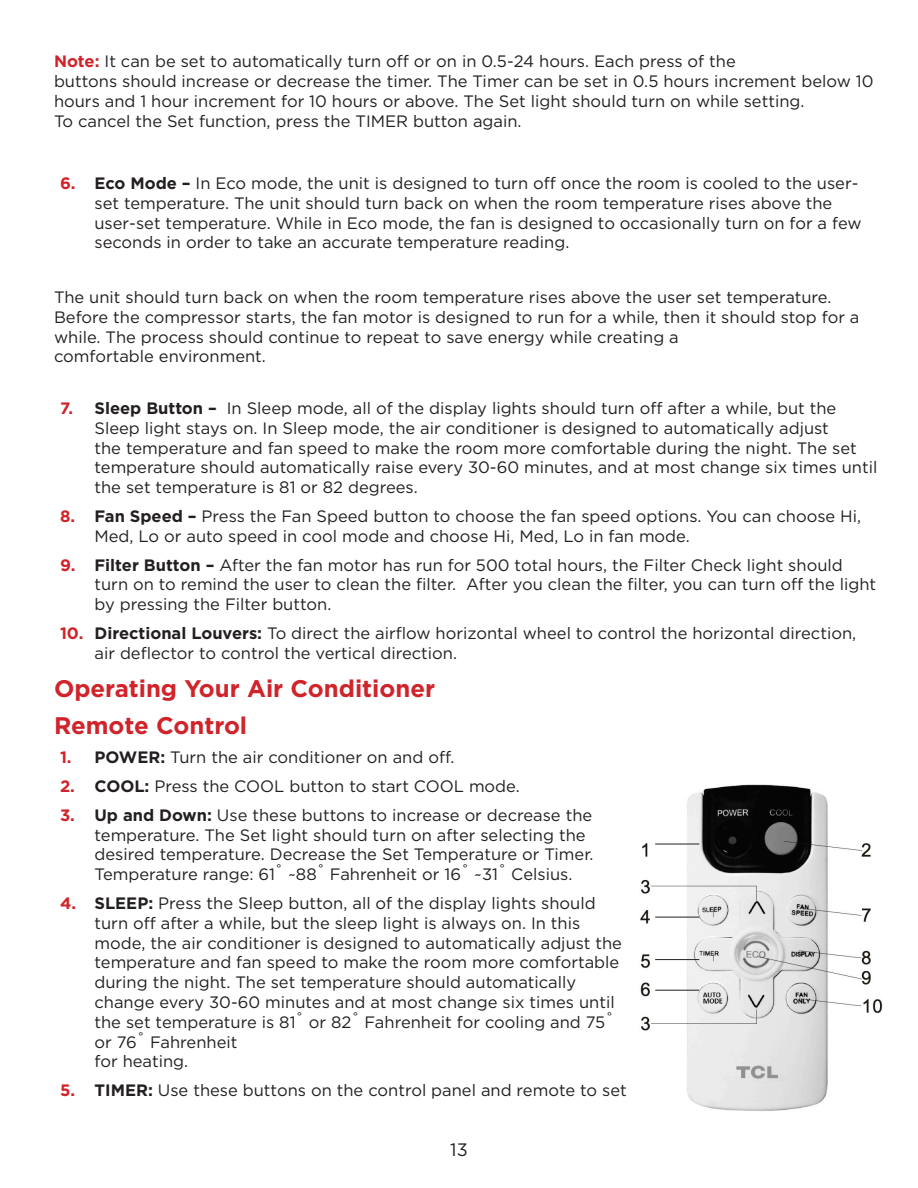
<style>
.page{position:relative;width:918px;height:1188px;background:#fff}
.page>*{position:absolute;margin:0;border:0;box-sizing:border-box;transform-origin:0 0}
.Numbered_Items{font:700 24px "Gotham";color:#d1232a}
.t1{font:18px "Gotham";color:#231f20}
.Numbered_Items-2{font:16.5px/19.8px "Gotham";color:#231f20}
.Body_Copy_11pt{font:16.5px/19.8px "Gotham";color:#231f20}
.s1{font-weight:700;color:#d1232a}
.s2{font-weight:700}
</style>
<div class="page">
<img style="left:640px;top:784px;width:243px;height:327px">
<hr style="left:655px;top:917px;width:44px;height:1px;background:#231f20">
<hr style="left:655px;top:844px;width:44px;height:1px;background:#231f20">
<hr style="left:655px;top:959px;width:44px;height:1px;background:#231f20">
<hr style="left:655px;top:990px;width:44px;height:1px;background:#231f20">
<p class="Body_Copy_11pt" style="left:54px;top:51px;width:683px"><span class="s1">Note:</span> It can be set to automatically turn off or on in 0.5-24 hours. Each press of the</p>
<p class="Body_Copy_11pt" style="left:54px;top:71px;width:821px">buttons should increase or decrease the timer. The Timer can be set in 0.5 hours increment below 10 hours and 1 hour increment for 10 hours or above. The Set light should turn on while setting.</p>
<p class="Body_Copy_11pt" style="left:54px;top:111px;width:469px">To cancel the Set function, press the TIMER button again.</p>
<p class="Numbered_Items-2" style="left:94px;top:173px;width:769px;text-indent:-34px"><span class="s1">6.</span> <span class="s2">Eco Mode –</span> In Eco mode, the unit is designed to turn off once the room is cooled to the user&shy;set temperature. The unit should turn back on when the room temperature rises above the user-set temperature. While in Eco mode, the fan is designed to occasionally turn on for a few seconds in order to take an accurate temperature reading.</p>
<p class="Body_Copy_11pt" style="left:54px;top:287px;width:807px">The unit should turn back on when the room temperature rises above the user set temperature.<br>Before the compressor starts, the fan motor is designed to run for a while, then it should stop for a while. The process should continue to repeat to save energy while creating a<br>comfortable environment.</p>
<p class="Numbered_Items-2" style="left:94px;top:398px;width:785px;text-indent:-34px"><span class="s1">7.</span> <span class="s2">Sleep Button –</span> In Sleep mode, all of the display lights should turn off after a while, but the Sleep light stays on. In Sleep mode, the air conditioner is designed to automatically adjust<br>the temperature and fan speed to make the room more comfortable during the night. The set temperature should automatically raise every 30-60 minutes, and at most change six times until the set temperature is 81 or 82 degrees.</p>
<p class="Numbered_Items-2" style="left:94px;top:506px;width:768px;text-indent:-34px"><span class="s1">8.</span> <span class="s2">Fan Speed –</span> Press the Fan Speed button to choose the fan speed options. You can choose Hi,<br>Med, Lo or auto speed in cool mode and choose Hi, Med, Lo in fan mode.</p>
<p class="Numbered_Items-2" style="left:94px;top:555px;width:783px;text-indent:-34px"><span class="s1">9.</span> <span class="s2">Filter Button –</span> After the fan motor has run for 500 total hours, the Filter Check light should turn on to remind the user to clean the filter. After you clean the filter, you can turn off the light by pressing the Filter button.</p>
<p class="Numbered_Items-2" style="left:94px;top:623px;width:763px;text-indent:-34px"><span class="s1">10.</span> <span class="s2">Directional Louvers:</span> To direct the airflow horizontal wheel to control the horizontal direction, air deflector to control the vertical direction.</p>
<p class="Numbered_Items" style="left:54px;top:672px;width:383px">Operating Your Air Conditioner</p>
<p class="Numbered_Items" style="left:54px;top:710px;width:195px">Remote Control</p>
<p class="Numbered_Items-2" style="left:60px;top:747px;width:396px"><span class="s1">1.</span> <span class="s2">POWER:</span> Turn the air conditioner on and off.</p>
<p class="Numbered_Items-2" style="left:60px;top:776px;width:461px"><span class="s1">2.</span> <span class="s2">COOL:</span> Press the COOL button to start COOL mode.</p>
<p class="Numbered_Items-2" style="left:94px;top:805px;width:501px;text-indent:-34px"><span class="s1">3.</span> <span class="s2">Up and Down:</span> Use these buttons to increase or decrease the temperature. The Set light should turn on after selecting the desired temperature. Decrease the Set Temperature or Timer.<br>Temperature range: 61˚ ~88˚ Fahrenheit or 16˚ ~31˚ Celsius.</p>
<p class="Numbered_Items-2" style="left:94px;top:893px;width:529px;text-indent:-34px"><span class="s1">4.</span> <span class="s2">SLEEP:</span> Press the Sleep button, all of the display lights should turn off after a while, but the sleep light is always on. In this mode, the air conditioner is designed to automatically adjust the temperature and fan speed to make the room more comfortable during the night. The set temperature should automatically change every 30-60 minutes and at most change six times until the set temperature is 81˚ or 82˚ Fahrenheit for cooling and 75˚ or 76˚ Fahrenheit<br>for heating.</p>
<p class="Numbered_Items-2" style="left:60px;top:1080px;width:568px"><span class="s1">5.</span> <span class="s2">TIMER:</span> Use these buttons on the control panel and remote to set</p>
<p class="t1" style="left:450px;top:1138px;width:19px">13</p>
</div>
